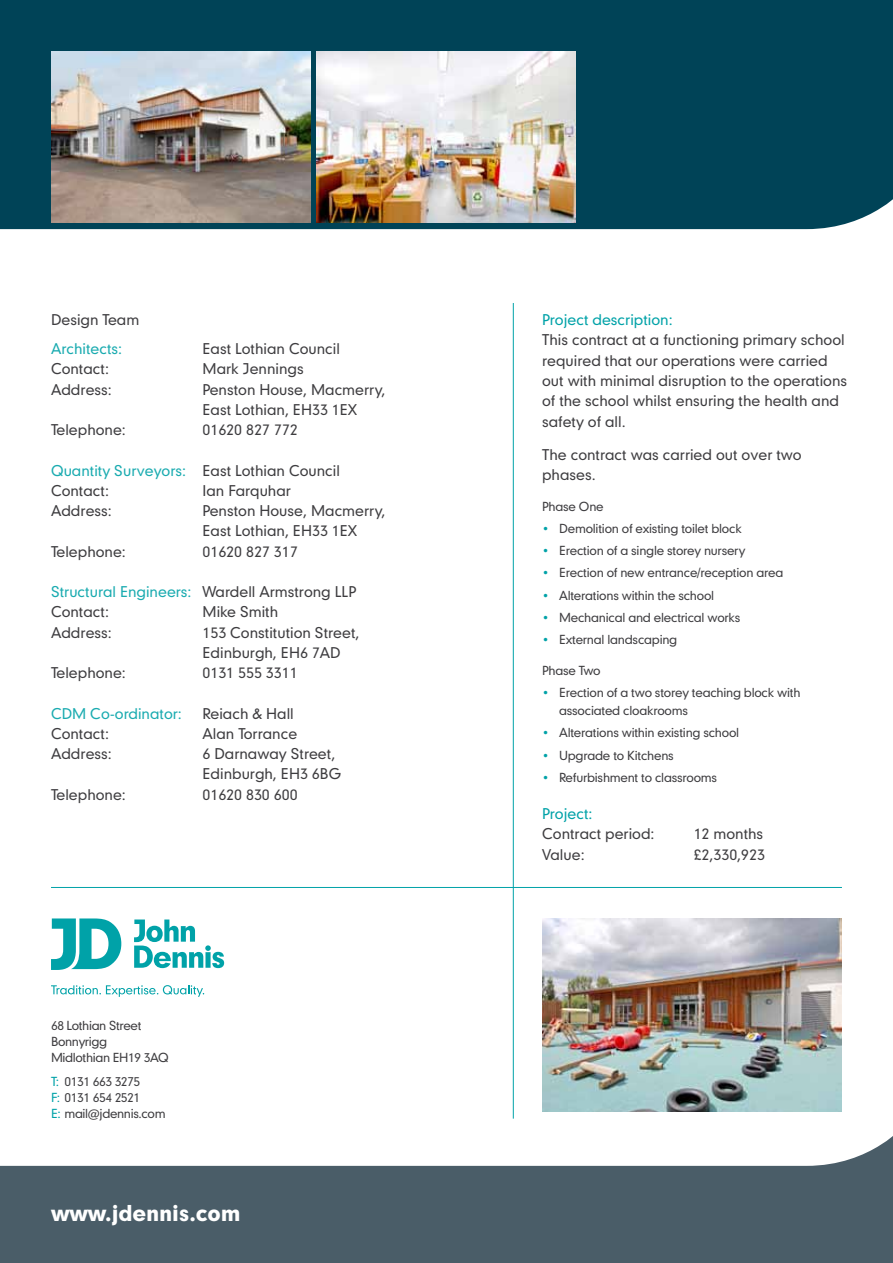
<style>
.page{position:relative;width:893px;height:1263px;background:#fff}
.page>*{position:absolute;margin:0;border:0;box-sizing:border-box;transform-origin:0 0}
.t1{font:21px "Geometric 706 BT Black B";letter-spacing:-.01em;color:#fff}
.t2{font:14.25px/20.2px "Geometric 706 BT Medium B";color:#3e3d40}
.t3{font:14.25px "Geometric 706 BT Medium B";color:#1aabb0}
.t4{font:14.25px "Geometric 706 BT Medium B";color:#00a2a8}
.t5{font:12px/15.8px "Geometric 706 BT Medium B";letter-spacing:-.02em;color:#3e3d40}
.s1{color:#1aabb0}
.s2{color:#00a2a8}
</style>
<div class="page">
<img style="left:542px;top:918px;width:300px;height:193px">
<div style="left:0;top:0;width:893px;height:229px;background:#004357"></div>
<hr style="left:51px;top:887px;width:791px;height:1px;background:#00a2a8">
<hr style="left:513px;top:303px;width:1px;height:815px;background:#00a2a8">
<img style="left:51px;top:51px;width:259px;height:171px">
<svg style="left:0;top:1136px;width:893px;height:127px;fill:#4a5d68"></svg>
<svg style="left:51px;top:985px;width:153px;height:12px"></svg>
<svg style="left:134px;top:919px;width:90px;height:49px"></svg>
<svg style="left:51px;top:918px;width:70px;height:52px"></svg>
<img style="left:316px;top:51px;width:259px;height:171px">
<p class="t2" style="left:51px;top:309px;width:90px">Design Team</p>
<p class="t3" style="left:51px;top:339px;width:73px">Architects:</p>
<p class="t2" style="left:203px;top:338px;width:139px">East Lothian Council</p>
<p class="t2" style="left:51px;top:358px;width:59px">Contact:</p>
<p class="t2" style="left:203px;top:358px;width:103px">Mark Jennings</p>
<p class="t2" style="left:51px;top:379px;width:62px">Address:</p>
<p class="t2" style="left:203px;top:379px;width:184px">Penston House, Macmerry,<br>East Lothian, EH33 1EX</p>
<p class="t2" style="left:51px;top:419px;width:76px">Telephone:</p>
<p class="t2" style="left:203px;top:419px;width:97px">01620 827 772</p>
<p class="t2" style="left:51px;top:460px;width:290px"><span class="s1">Quantity Surveyors:</span> East Lothian Council<br>Contact:</p>
<p class="t2" style="left:203px;top:480px;width:90px">Ian Farquhar</p>
<p class="t2" style="left:51px;top:500px;width:62px">Address:</p>
<p class="t2" style="left:203px;top:500px;width:184px">Penston House, Macmerry,<br>East Lothian, EH33 1EX</p>
<p class="t2" style="left:51px;top:541px;width:76px">Telephone:</p>
<p class="t2" style="left:203px;top:541px;width:97px">01620 827 317</p>
<p class="t2" style="left:51px;top:581px;width:307px"><span class="s1">Structural Engineers:</span> Wardell Armstrong LLP<br>Contact:</p>
<p class="t2" style="left:203px;top:601px;width:77px">Mike Smith</p>
<p class="t2" style="left:51px;top:622px;width:62px">Address:</p>
<p class="t2" style="left:203px;top:622px;width:159px">153 Constitution Street,<br>Edinburgh, EH6 7AD</p>
<p class="t2" style="left:51px;top:662px;width:76px">Telephone:</p>
<p class="t2" style="left:203px;top:662px;width:97px">0131 555 3311</p>
<p class="t3" style="left:51px;top:704px;width:132px">CDM Co-ordinator:</p>
<p class="t2" style="left:203px;top:703px;width:93px">Reiach &amp; Hall</p>
<p class="t2" style="left:51px;top:723px;width:59px">Contact:</p>
<p class="t2" style="left:203px;top:723px;width:96px">Alan Torrance</p>
<p class="t2" style="left:51px;top:743px;width:62px">Address:</p>
<p class="t2" style="left:203px;top:743px;width:140px">6 Darnaway Street,<br>Edinburgh, EH3 6BG</p>
<p class="t2" style="left:51px;top:784px;width:76px">Telephone:</p>
<p class="t2" style="left:203px;top:784px;width:97px">01620 830 600</p>
<p class="t5" style="left:51px;top:1017px;width:119px">68 Lothian Street<br>Bonnyrigg<br>Midlothian EH19 3AQ</p>
<p class="t5" style="left:51px;top:1073px;width:116px"><span class="s2">T:</span> 0131 663 3275<br><span class="s2">F:</span> 0131 654 2521<br><span class="s2">E:</span> mail@jdennis.com</p>
<h1 class="t1" style="left:51px;top:1198px;width:191px">www.jdennis.com</h1>
<p class="t4" style="left:542px;top:310px;width:132px">Project description:</p>
<p class="t2" style="left:542px;top:330px;width:307px">This contract at a functioning primary school required that our operations were carried out with minimal disruption to the operations of the school whilst ensuring the health and safety of all.</p>
<p class="t2" style="left:542px;top:444px;width:261px">The contract was carried out over two phases.</p>
<p class="t5" style="left:542px;top:498px;width:63px">Phase One</p>
<p class="t5" style="left:542px;top:520px;width:201px"><span class="s2">•</span> Demolition of existing toilet block</p>
<p class="t5" style="left:542px;top:542px;width:205px"><span class="s2">•</span> Erection of a single storey nursery</p>
<p class="t5" style="left:542px;top:564px;width:243px"><span class="s2">•</span> Erection of new entrance/reception area</p>
<p class="t5" style="left:542px;top:587px;width:173px"><span class="s2">•</span> Alterations within the school</p>
<p class="t5" style="left:542px;top:609px;width:200px"><span class="s2">•</span> Mechanical and electrical works</p>
<p class="t5" style="left:542px;top:631px;width:137px"><span class="s2">•</span> External landscaping</p>
<p class="t5" style="left:542px;top:662px;width:60px">Phase Two</p>
<p class="t5" style="left:559px;top:683px;width:243px;line-height:18px;text-indent:-17px"><span class="s2">•</span> Erection of a two storey teaching block with associated cloakrooms</p>
<p class="t5" style="left:542px;top:724px;width:198px"><span class="s2">•</span> Alterations within existing school</p>
<p class="t5" style="left:542px;top:747px;width:133px"><span class="s2">•</span> Upgrade to Kitchens</p>
<p class="t5" style="left:542px;top:769px;width:176px"><span class="s2">•</span> Refurbishment to classrooms</p>
<p class="t4" style="left:542px;top:804px;width:52px">Project:</p>
<p class="t2" style="left:542px;top:823px;width:114px">Contract period:</p>
<p class="t2" style="left:694px;top:823px;width:71px">12 months</p>
<p class="t2" style="left:542px;top:844px;width:44px">Value:</p>
<p class="t2" style="left:694px;top:844px;width:73px">£2,330,923</p>
</div>
